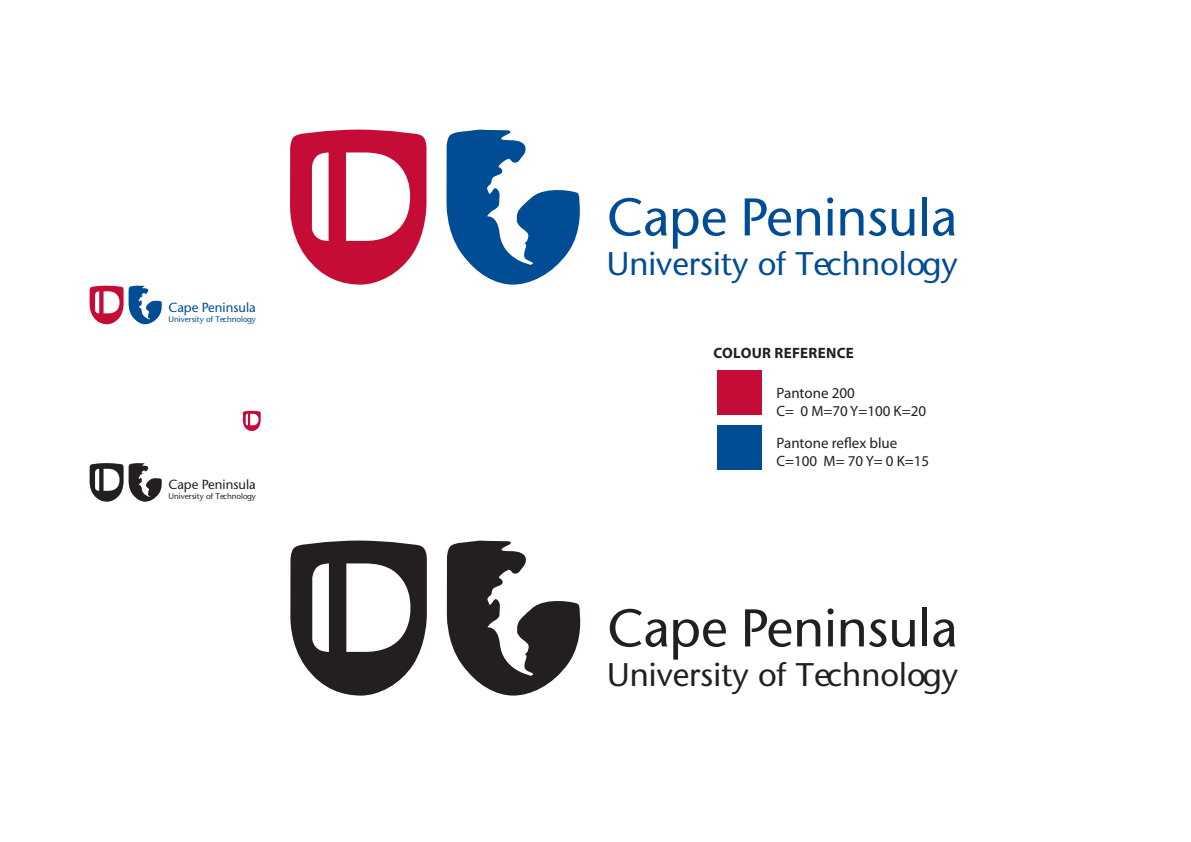
<style>
.page{position:relative;width:1191px;height:842px;background:#fff}
.page>*{position:absolute;margin:0;border:0;box-sizing:border-box;transform-origin:0 0}
.t1{font:500 52.9px "Stone Sans Std";color:#014d95}
.t2{font:500 52.9px "Stone Sans Std";color:#231f20}
.t3{font:500 32.7px "Stone Sans Std";color:#014d95}
.t4{font:500 32.7px "Stone Sans Std";color:#231f20}
.t5{font:15px "Myriad Pro";color:#231f20}
.t6{font:700 15px "Myriad Pro";letter-spacing:.02em;color:#231f20}
.t7{font:500 13.2px "Stone Sans Std";color:#014d95}
.t8{font:500 13.2px "Stone Sans Std";color:#231f20}
.t9{font:500 8.1px "Stone Sans Std";color:#014d95}
.t10{font:500 8.1px "Stone Sans Std";color:#231f20}
</style>
<div class="page">
<div style="left:717px;top:425px;width:44px;height:45px;background:#014d95"></div>
<div style="left:717px;top:370px;width:44px;height:44px;background:#c40c37"></div>
<svg style="left:290px;top:130px;width:137px;height:155px"></svg>
<svg style="left:446px;top:130px;width:134px;height:155px"></svg>
<svg style="left:290px;top:540px;width:137px;height:156px"></svg>
<svg style="left:446px;top:540px;width:135px;height:156px"></svg>
<svg style="left:89px;top:286px;width:73px;height:38px"></svg>
<svg style="left:89px;top:463px;width:73px;height:39px"></svg>
<svg style="left:243px;top:411px;width:18px;height:20px"></svg>
<p class="t7" style="left:168px;top:300px;width:89px">Cape Peninsula</p>
<p class="t9" style="left:168px;top:314px;width:89px">University of Technology</p>
<p class="t8" style="left:168px;top:477px;width:89px">Cape Peninsula</p>
<p class="t10" style="left:168px;top:492px;width:89px">University of Technology</p>
<h1 class="t1" style="left:607px;top:186px;width:352px">Cape Peninsula</h1>
<h2 class="t3" style="left:607px;top:244px;width:352px">University of Technology</h2>
<p class="t6" style="left:713px;top:343px;width:142px">COLOUR REFERENCE</p>
<p class="t5" style="left:776px;top:384px;width:80px">Pantone 200</p>
<p class="t5" style="left:776px;top:402px;width:151px">C= 0 M=70 Y=100 K=20</p>
<p class="t5" style="left:776px;top:433px;width:122px">Pantone reflex blue</p>
<p class="t5" style="left:776px;top:451px;width:154px">C=100 M= 70 Y= 0 K=15</p>
<h1 class="t2" style="left:607px;top:596px;width:352px">Cape Peninsula</h1>
<h2 class="t4" style="left:607px;top:655px;width:352px">University of Technology</h2>
</div>
